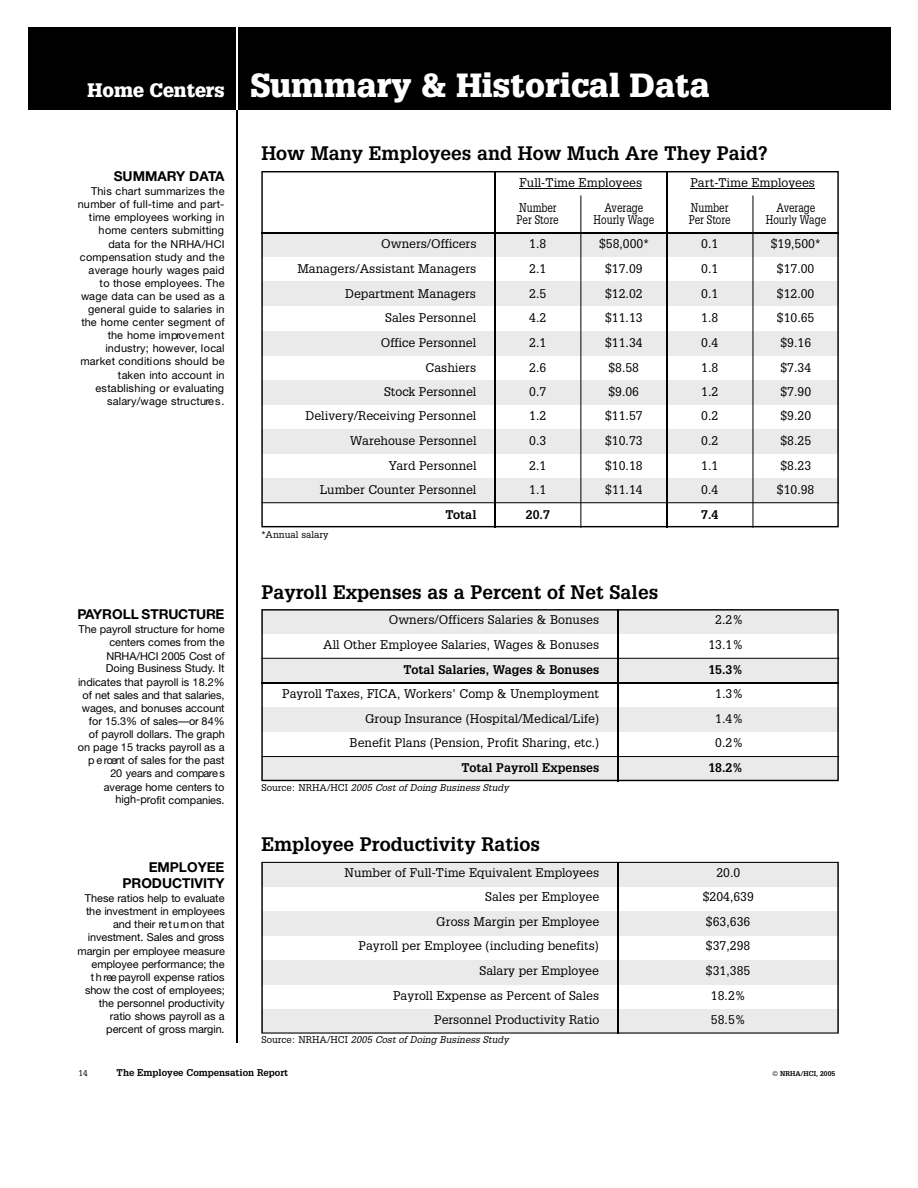
<style>
.page{position:relative;width:918px;height:1188px;background:#fff}
.page>*{position:absolute;margin:0;border:0;box-sizing:border-box;transform-origin:0 0}
.t1{font:900 32.7px "Glypha";color:#fff}
.t2{font:700 19.05px "Glypha";color:#000}
.t3{font:700 13.65px/16.2px "Helvetica Neue";color:#000;text-align:right}
.t4{font:12.3px "Glypha";color:#000}
.t5{font:700 12.3px "Glypha";color:#000}
.t6{font:12.3px "Glypha";color:#000;scale:.8 1}
.t7{font:10.95px/13px "Helvetica Neue";color:#000;text-align:right}
.t8{font:10.95px/13px "Helvetica Neue";letter-spacing:.02em;color:#000;text-align:right}
.t9{font:italic 9.6px "Glypha";color:#000}
.t10{font:700 9.6px "Glypha";color:#000}
.t11{font:9.6px "Glypha";color:#000}
.t12{font:8.25px "Glypha";color:#000}
.t13{font:700 6.75px "Glypha";color:#000}
.s1{font-size:19.05px}
.s2{font-style:normal}
</style>
<div class="page">
<div style="left:876px;top:27px;width:15px;height:82px;background:#000"></div>
<div style="left:28px;top:27px;width:848px;height:82px;background:#000"></div>
<hr style="left:236px;top:109px;width:2px;height:934px;background:#000">
<hr style="left:236px;top:27px;width:2px;height:82px;background:#fff">
<svg style="left:261px;top:609px;width:578px;height:172px;fill:#eaeaea"></svg>
<hr style="left:753px;top:195px;width:1px;height:333px;background:#000">
<hr style="left:581px;top:195px;width:1px;height:333px;background:#000">
<svg style="left:261px;top:171px;width:578px;height:356px"></svg>
<hr style="left:617px;top:609px;width:1px;height:172px;background:#000">
<hr style="left:519px;top:188px;width:35px;height:1px;background:#000">
<hr style="left:554px;top:188px;width:88px;height:1px;background:#000">
<svg style="left:690px;top:188px;width:36px;height:1px"></svg>
<hr style="left:726px;top:188px;width:89px;height:1px;background:#000">
<svg style="left:261px;top:862px;width:578px;height:172px;fill:#eaeaea"></svg>
<hr style="left:617px;top:862px;width:1px;height:172px;background:#000">
<hr style="left:261px;top:682px;width:578px;height:2px;background:#000">
<hr style="left:261px;top:658px;width:578px;height:1px;background:#000">
<hr style="left:261px;top:502px;width:578px;height:1px;background:#000">
<hr style="left:261px;top:756px;width:578px;height:1px;background:#000">
<h1 class="t1" style="left:87px;top:65px;width:624px"><span class="s1">Home Centers</span> Summary &amp; Historical Data</h1>
<p class="t3" style="left:114px;top:167px;width:112px">SUMMARY DATA</p>
<p class="t8" style="left:78px;top:185px;width:149px">This chart summarizes the number of full-time and part&shy;time employees working in home centers submitting data for the NRHA/HCI compensation study and the average hourly wages paid to those employees. The wage data can be used as a general guide to salaries in the home center segment of the home impro v e m e n t industry; however, local market conditions should be taken into account in establishing or evaluating salary/wage structure s .</p>
<p class="t3" style="left:77px;top:606px;width:149px">PAYROLL STRUCTURE</p>
<p class="t7" style="left:78px;top:623px;width:149px">The payroll structure for home centers comes from the<br>NRHA/HCI 2005 Cost of<br>Doing Business Study. It indicates that payroll is 18.2% of net sales and that salaries, wages, and bonuses account for 15.3% of sales—or 84% of payroll dollars. The graph on page 15 tracks payroll as a p e rcent of sales for the past<br>20 years and compare s average home centers to<br>h ig h -p rofit companies.</p>
<p class="t3" style="left:122px;top:858px;width:104px">EMPLOYEE<br>PRODUCTIVITY</p>
<p class="t7" style="left:77px;top:892px;width:149px">These ratios help to evaluate the investment in employees and their re t u rn on that investment. Sales and gro s s m a rgin per employee measure employee performance; the<br>t h ree payroll expense ratios show the cost of employees; the personnel pro d u c tiv ity ratio shows payroll as a<br>p e rcent of gross margin.</p>
<h2 class="t2" style="left:261px;top:142px;width:508px">How Many Employees and How Much Are They Paid?</h2>
<p class="t4" style="left:519px;top:175px;width:124px">Full-Time Employees</p>
<p class="t4" style="left:690px;top:175px;width:126px">Part-Time Employees</p>
<p class="t6" style="left:519px;top:200px;width:49px">Number</p>
<p class="t6" style="left:604px;top:200px;width:50px">Average</p>
<p class="t6" style="left:691px;top:200px;width:49px">Number</p>
<p class="t6" style="left:777px;top:200px;width:50px">Average</p>
<p class="t6" style="left:517px;top:212px;width:54px">Per Store</p>
<p class="t6" style="left:594px;top:212px;width:77px">Hourly Wage</p>
<p class="t6" style="left:689px;top:212px;width:54px">Per Store</p>
<p class="t6" style="left:766px;top:212px;width:77px">Hourly Wage</p>
<p class="t4" style="left:381px;top:237px;width:97px">Owners/Officers</p>
<p class="t4" style="left:529px;top:237px;width:19px">1.8</p>
<p class="t4" style="left:599px;top:237px;width:51px">$58,000*</p>
<p class="t4" style="left:701px;top:237px;width:19px">0.1</p>
<p class="t4" style="left:771px;top:237px;width:51px">$19,500*</p>
<p class="t4" style="left:297px;top:261px;width:181px">Managers/Assistant Managers</p>
<p class="t4" style="left:529px;top:261px;width:19px">2.1</p>
<p class="t4" style="left:605px;top:261px;width:39px">$17.09</p>
<p class="t4" style="left:701px;top:261px;width:19px">0.1</p>
<p class="t4" style="left:777px;top:261px;width:39px">$17.00</p>
<p class="t4" style="left:345px;top:286px;width:132px">Department Managers</p>
<p class="t4" style="left:529px;top:286px;width:19px">2.5</p>
<p class="t4" style="left:605px;top:286px;width:39px">$12.02</p>
<p class="t4" style="left:701px;top:286px;width:19px">0.1</p>
<p class="t4" style="left:777px;top:286px;width:39px">$12.00</p>
<p class="t4" style="left:385px;top:310px;width:93px">Sales Personnel</p>
<p class="t4" style="left:529px;top:310px;width:19px">4.2</p>
<p class="t4" style="left:605px;top:310px;width:39px">$11.13</p>
<p class="t4" style="left:701px;top:310px;width:19px">1.8</p>
<p class="t4" style="left:777px;top:310px;width:39px">$10.65</p>
<p class="t4" style="left:381px;top:335px;width:97px">Office Personnel</p>
<p class="t4" style="left:529px;top:335px;width:19px">2.1</p>
<p class="t4" style="left:605px;top:335px;width:39px">$11.34</p>
<p class="t4" style="left:701px;top:335px;width:19px">0.4</p>
<p class="t4" style="left:780px;top:335px;width:32px">$9.16</p>
<p class="t4" style="left:426px;top:360px;width:52px">Cashiers</p>
<p class="t4" style="left:529px;top:360px;width:19px">2.6</p>
<p class="t4" style="left:608px;top:360px;width:32px">$8.58</p>
<p class="t4" style="left:701px;top:360px;width:19px">1.8</p>
<p class="t4" style="left:780px;top:360px;width:32px">$7.34</p>
<p class="t4" style="left:384px;top:384px;width:94px">Stock Personnel</p>
<p class="t4" style="left:529px;top:384px;width:19px">0.7</p>
<p class="t4" style="left:608px;top:384px;width:32px">$9.06</p>
<p class="t4" style="left:701px;top:384px;width:19px">1.2</p>
<p class="t4" style="left:780px;top:384px;width:32px">$7.90</p>
<p class="t4" style="left:306px;top:409px;width:172px">Delivery/Receiving Personnel</p>
<p class="t4" style="left:529px;top:409px;width:19px">1.2</p>
<p class="t4" style="left:605px;top:409px;width:39px">$11.57</p>
<p class="t4" style="left:701px;top:409px;width:19px">0.2</p>
<p class="t4" style="left:780px;top:409px;width:32px">$9.20</p>
<p class="t4" style="left:350px;top:433px;width:128px">Warehouse Personnel</p>
<p class="t4" style="left:529px;top:433px;width:19px">0.3</p>
<p class="t4" style="left:605px;top:433px;width:39px">$10.73</p>
<p class="t4" style="left:701px;top:433px;width:19px">0.2</p>
<p class="t4" style="left:780px;top:433px;width:32px">$8.25</p>
<p class="t4" style="left:389px;top:458px;width:89px">Yard Personnel</p>
<p class="t4" style="left:529px;top:458px;width:19px">2.1</p>
<p class="t4" style="left:605px;top:458px;width:39px">$10.18</p>
<p class="t4" style="left:701px;top:458px;width:19px">1.1</p>
<p class="t4" style="left:780px;top:458px;width:32px">$8.23</p>
<p class="t4" style="left:320px;top:482px;width:158px">Lumber Counter Personnel</p>
<p class="t4" style="left:529px;top:482px;width:19px">1.1</p>
<p class="t4" style="left:605px;top:482px;width:39px">$11.14</p>
<p class="t4" style="left:701px;top:482px;width:19px">0.4</p>
<p class="t4" style="left:777px;top:482px;width:39px">$10.98</p>
<p class="t5" style="left:445px;top:507px;width:33px">Total</p>
<p class="t5" style="left:526px;top:507px;width:25px">20.7</p>
<p class="t5" style="left:701px;top:507px;width:19px">7.4</p>
<p class="t11" style="left:261px;top:529px;width:69px">*Annual salary</p>
<h2 class="t2" style="left:261px;top:580px;width:398px">Payroll Expenses as a Percent of Net Sales</h2>
<p class="t4" style="left:389px;top:612px;width:212px">Owners/Officers Salaries &amp; Bonuses</p>
<p class="t4" style="left:715px;top:612px;width:29px">2.2%</p>
<p class="t4" style="left:323px;top:637px;width:277px">All Other Employee Salaries, Wages &amp; Bonuses</p>
<p class="t4" style="left:708px;top:637px;width:36px">13.1%</p>
<p class="t5" style="left:404px;top:662px;width:197px">Total Salaries, Wages &amp; Bonuses</p>
<p class="t5" style="left:708px;top:662px;width:36px">15.3%</p>
<p class="t4" style="left:282px;top:686px;width:318px">Payroll Taxes, FICA, Workers’ Comp &amp; Unemployment</p>
<p class="t4" style="left:715px;top:686px;width:29px">1.3%</p>
<p class="t4" style="left:365px;top:711px;width:236px">Group Insurance (Hospital/Medical/Life)</p>
<p class="t4" style="left:715px;top:711px;width:29px">1.4%</p>
<p class="t4" style="left:350px;top:735px;width:251px">Benefit Plans (Pension, Profit Sharing, etc.)</p>
<p class="t4" style="left:715px;top:735px;width:29px">0.2%</p>
<p class="t5" style="left:462px;top:760px;width:139px">Total Payroll Expenses</p>
<p class="t5" style="left:708px;top:760px;width:36px">18.2%</p>
<p class="t9" style="left:261px;top:782px;width:249px"><span class="s2">Source: NRHA/HCI</span> 2005 Cost of Doing Business Study</p>
<h2 class="t2" style="left:261px;top:832px;width:280px">Employee Productivity Ratios</h2>
<p class="t4" style="left:345px;top:865px;width:256px">Number of Full-Time Equivalent Employees</p>
<p class="t4" style="left:716px;top:865px;width:25px">20.0</p>
<p class="t4" style="left:485px;top:890px;width:115px">Sales per Employee</p>
<p class="t4" style="left:703px;top:890px;width:53px">$204,639</p>
<p class="t4" style="left:436px;top:914px;width:164px">Gross Margin per Employee</p>
<p class="t4" style="left:706px;top:914px;width:46px">$63,636</p>
<p class="t4" style="left:359px;top:939px;width:242px">Payroll per Employee (including benefits)</p>
<p class="t4" style="left:706px;top:939px;width:46px">$37,298</p>
<p class="t4" style="left:480px;top:963px;width:121px">Salary per Employee</p>
<p class="t4" style="left:706px;top:963px;width:46px">$31,385</p>
<p class="t4" style="left:393px;top:988px;width:208px">Payroll Expense as Percent of Sales</p>
<p class="t4" style="left:711px;top:988px;width:36px">18.2%</p>
<p class="t4" style="left:434px;top:1012px;width:167px">Personnel Productivity Ratio</p>
<p class="t4" style="left:711px;top:1012px;width:36px">58.5%</p>
<p class="t9" style="left:261px;top:1034px;width:249px"><span class="s2">Source: NRHA/HCI</span> 2005 Cost of Doing Business Study</p>
<p class="t12" style="left:78px;top:1068px;width:11px">14</p>
<p class="t10" style="left:117px;top:1067px;width:173px">The Employee Compensation Report</p>
<p class="t13" style="left:773px;top:1069px;width:64px">© NRHA/HCI, 2005</p>
</div>
